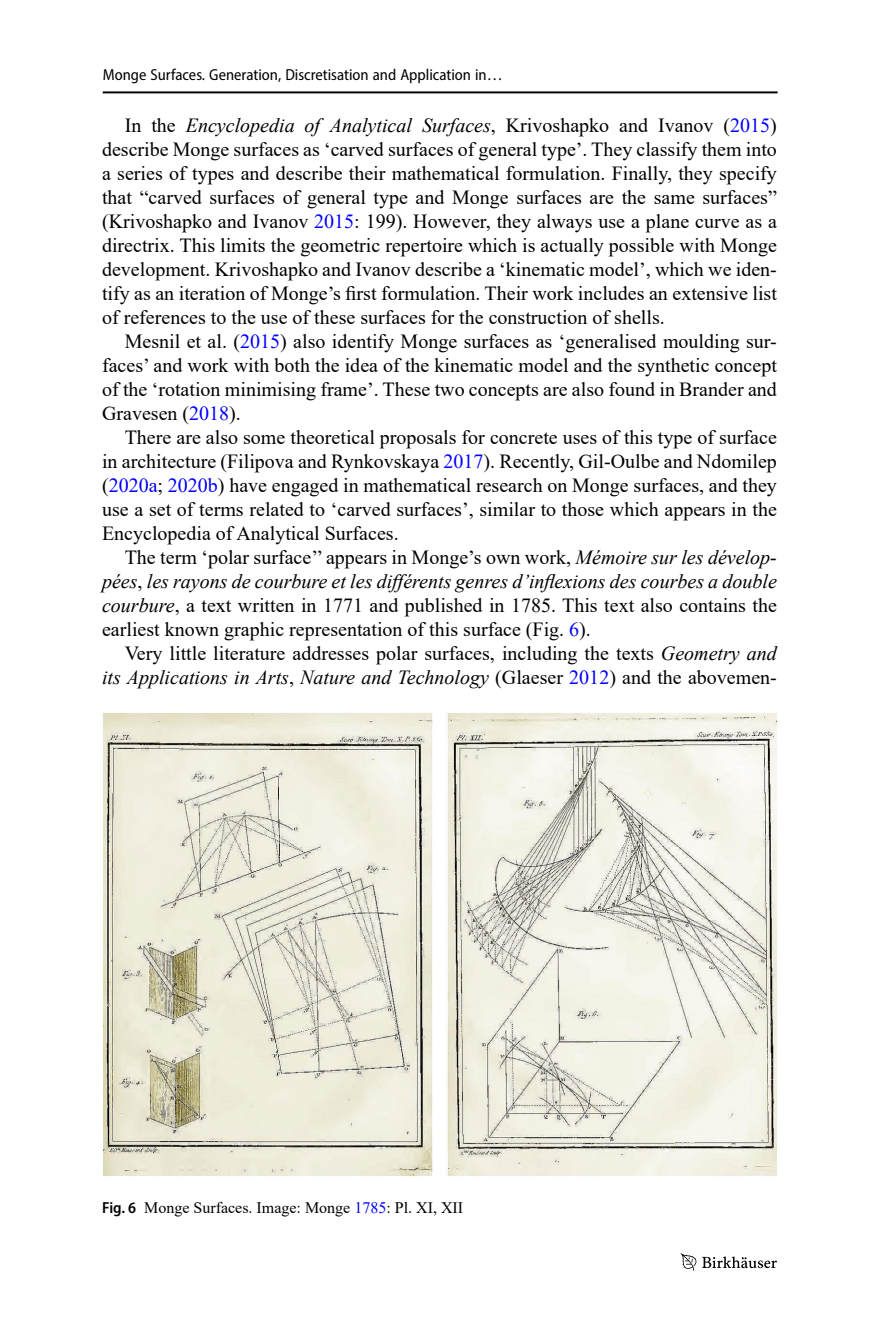
<style>
.page{position:relative;width:879px;height:1333px;background:#fff}
.page>*{position:absolute;margin:0;border:0;box-sizing:border-box;transform-origin:0 0}
.Body_Text_Indent{font:20px/24px "Times New Roman";color:#000;text-align:justify}
.t1{font:semi-condensed 16px "Myriad Pro";color:#000}
.Figure_Caption{font:16px "Times New Roman";color:#000}
.s1{font-style:italic}
.s2{color:#00f}
.s3{font-family:"Myriad Pro";font-weight:600;font-stretch:semi-condensed}
</style>
<div class="page">
<hr style="left:103px;top:91px;width:674px;height:2px;background:#000">
<img style="left:102px;top:712px;width:675px;height:464px">
<svg style="left:702px;top:1256px;width:75px;height:11px"></svg>
<svg style="left:680px;top:1253px;width:16px;height:17px"></svg>
<p class="t1" style="left:103px;top:65px;width:401px">Monge Surfaces. Generation, Discretisation and Application in…</p>
<p class="Body_Text_Indent" style="left:102px;top:112px;width:676px;text-indent:23px">In the <span class="s1">Encyclopedia of Analytical Surfaces</span>, Krivoshapko and Ivanov (<span class="s2">2015</span>) describe Monge surfaces as ‘carved surfaces of general type’. They classify them into a series of types and describe their mathematical formulation. Finally, they specify that “carved surfaces of general type and Monge surfaces are the same surfaces” (Krivoshapko and Ivanov <span class="s2">2015</span>: 199). However, they always use a plane curve as a directrix. This limits the geometric repertoire which is actually possible with Monge development. Krivoshapko and Ivanov describe a ‘kinematic model’, which we iden&shy;tify as an iteration of Monge’s first formulation. Their work includes an extensive list of references to the use of these surfaces for the construction of shells.</p>
<p class="Body_Text_Indent" style="left:102px;top:328px;width:676px;text-indent:23px">Mesnil et al. (<span class="s2">2015</span>) also identify Monge surfaces as ‘generalised moulding sur&shy;faces’ and work with both the idea of the kinematic model and the synthetic concept of the ‘rotation minimising frame’. These two concepts are also found in Brander and Gravesen (<span class="s2">2018</span>).</p>
<p class="Body_Text_Indent" style="left:102px;top:424px;width:676px;text-indent:23px">There are also some theoretical proposals for concrete uses of this type of surface in architecture (Filipova and Rynkovskaya <span class="s2">2017</span>). Recently, Gil-Oulbe and Ndomilep (<span class="s2">2020a</span>; <span class="s2">2020b</span>) have engaged in mathematical research on Monge surfaces, and they use a set of terms related to ‘carved surfaces’, similar to those which appears in the Encyclopedia of Analytical Surfaces.</p>
<p class="Body_Text_Indent" style="left:102px;top:544px;width:676px;text-indent:23px">The term ‘polar surface’’ appears in Monge’s own work, <span class="s1">Mémoire sur les dévelop&shy;pées</span>, <span class="s1">les rayons de courbure et les différents genres d’inflexions des courbes a double courbure</span>, a text written in 1771 and published in 1785. This text also contains the earliest known graphic representation of this surface (Fig. <span class="s2">6</span>).</p>
<p class="Body_Text_Indent" style="left:102px;top:640px;width:676px;text-align:right">Very little literature addresses polar surfaces, including the texts <span class="s1">Geometry and its Applications in Arts</span>, <span class="s1">Nature and Technology</span> (Glaeser <span class="s2">2012</span>) and the abovemen-</p>
<p class="Figure_Caption" style="left:102px;top:1196px;width:363px"><span class="s3">Fig. 6</span> Monge Surfaces. Image: Monge <span class="s2">1785</span>: Pl. XI, XII</p>
</div>
